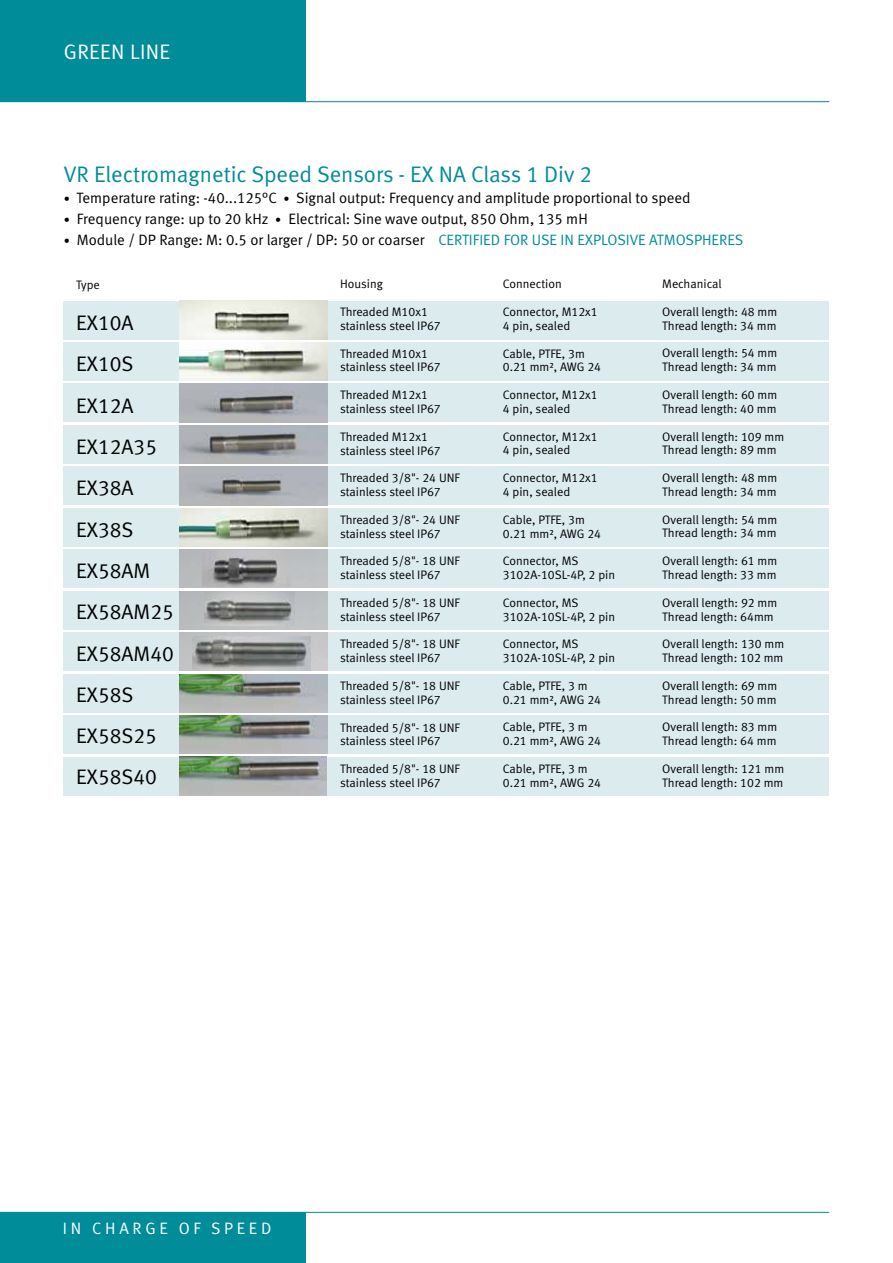
<style>
.page{position:relative;width:893px;height:1263px;background:#fff}
.page>*{position:absolute;margin:0;border:0;box-sizing:border-box;transform-origin:0 0}
.t1{font:22.5px "Meta Normal LF";color:#008c99}
.t2{font:21px/41.2px "Meta Normal LF";color:#000}
.t3{font:21px "Meta Normal LF";letter-spacing:.015em;color:#fff}
.t4{font:16.5px "Meta Normal LF";letter-spacing:.225em;color:#fff}
.t5{font:15px "Meta Normal LF";color:#000}
.t6{font:12.3px/13.8px "Meta Normal LF";color:#000}
.s1{font-size:12px}
.s2{color:#008c99}
</style>
<div class="page">
<div style="left:0;top:0;width:306px;height:102px;background:#008c99"></div>
<hr style="left:0;top:101px;width:829px;height:1px;background:#008c99">
<div style="left:0;top:1212px;width:306px;height:51px;background:#008c99"></div>
<hr style="left:0;top:1212px;width:829px;height:1px;background:#008c99">
<div style="left:64px;top:301px;width:765px;height:38px;background:#dcecee"></div>
<div style="left:64px;top:342px;width:765px;height:39px;background:#dcecee"></div>
<div style="left:64px;top:384px;width:765px;height:38px;background:#dcecee"></div>
<div style="left:64px;top:425px;width:765px;height:38px;background:#dcecee"></div>
<div style="left:64px;top:467px;width:765px;height:38px;background:#dcecee"></div>
<div style="left:64px;top:508px;width:765px;height:38px;background:#dcecee"></div>
<div style="left:64px;top:550px;width:765px;height:38px;background:#dcecee"></div>
<div style="left:64px;top:591px;width:765px;height:38px;background:#dcecee"></div>
<div style="left:64px;top:633px;width:765px;height:38px;background:#dcecee"></div>
<div style="left:64px;top:674px;width:765px;height:38px;background:#dcecee"></div>
<div style="left:64px;top:715px;width:765px;height:39px;background:#dcecee"></div>
<div style="left:64px;top:757px;width:765px;height:38px;background:#dcecee"></div>
<img style="left:202px;top:550px;width:88px;height:36px">
<img style="left:180px;top:674px;width:147px;height:38px">
<img style="left:180px;top:715px;width:147px;height:39px">
<img style="left:180px;top:467px;width:147px;height:38px">
<img style="left:180px;top:425px;width:147px;height:38px">
<img style="left:204px;top:591px;width:90px;height:35px">
<img style="left:192px;top:636px;width:119px;height:35px">
<img style="left:180px;top:508px;width:147px;height:38px">
<img style="left:180px;top:301px;width:147px;height:38px">
<img style="left:180px;top:342px;width:147px;height:39px">
<img style="left:180px;top:384px;width:147px;height:38px">
<img style="left:180px;top:757px;width:147px;height:38px">
<h2 class="t3" style="left:64px;top:40px;width:108px">GREEN LINE</h2>
<h1 class="t1" style="left:64px;top:161px;width:530px">VR Electromagnetic Speed Sensors - EX NA Class 1 Div 2</h1>
<p class="t5" style="left:64px;top:189px;width:628px"><span class="s1">•</span> Temperature rating: -40...125°C <span class="s1">•</span> Signal output: Frequency and amplitude proportional to speed</p>
<p class="t5" style="left:64px;top:210px;width:525px"><span class="s1">•</span> Frequency range: up to 20 kHz <span class="s1">•</span> Electrical: Sine wave output, 850 Ohm, 135 mH</p>
<p class="t5" style="left:64px;top:231px;width:681px"><span class="s1">•</span> Module / DP Range: M: 0.5 or larger / DP: 50 or coarser <span class="s2">CERTIFIED FOR USE IN EXPLOSIVE ATMOSPHERES</span></p>
<p class="t6" style="left:76px;top:277px;width:25px">Type</p>
<h2 class="t2" style="left:76px;top:302px;width:99px">EX10A<br>EX10S<br>EX12A<br>EX12A35<br>EX38A<br>EX38S<br>EX58AM<br>EX58AM25<br>EX58AM40<br>EX58S<br>EX58S25<br>EX58S40</h2>
<p class="t6" style="left:662px;top:277px;width:61px">Mechanical</p>
<p class="t6" style="left:662px;top:305px;width:117px">Overall length: 48 mm<br>Thread length: 34 mm</p>
<p class="t6" style="left:662px;top:346px;width:117px">Overall length: 54 mm<br>Thread length: 34 mm</p>
<p class="t6" style="left:662px;top:388px;width:117px">Overall length: 60 mm<br>Thread length: 40 mm</p>
<p class="t6" style="left:662px;top:429px;width:123px">Overall length: 109 mm<br>Thread length: 89 mm</p>
<p class="t6" style="left:662px;top:471px;width:117px">Overall length: 48 mm<br>Thread length: 34 mm</p>
<p class="t6" style="left:662px;top:512px;width:117px">Overall length: 54 mm<br>Thread length: 34 mm</p>
<p class="t6" style="left:662px;top:554px;width:117px">Overall length: 61 mm<br>Thread length: 33 mm</p>
<p class="t6" style="left:662px;top:595px;width:117px">Overall length: 92 mm<br>Thread length: 64mm</p>
<p class="t6" style="left:662px;top:637px;width:123px">Overall length: 130 mm<br>Thread length: 102 mm</p>
<p class="t6" style="left:662px;top:678px;width:117px">Overall length: 69 mm<br>Thread length: 50 mm</p>
<p class="t6" style="left:662px;top:720px;width:117px">Overall length: 83 mm<br>Thread length: 64 mm</p>
<p class="t6" style="left:662px;top:762px;width:123px">Overall length: 121 mm<br>Thread length: 102 mm</p>
<p class="t6" style="left:503px;top:277px;width:60px">Connection</p>
<p class="t6" style="left:503px;top:305px;width:96px">Connector, M12x1<br>4 pin, sealed</p>
<p class="t6" style="left:503px;top:346px;width:100px">Cable, PTFE, 3m<br>0.21 mm², AWG 24</p>
<p class="t6" style="left:503px;top:388px;width:96px">Connector, M12x1<br>4 pin, sealed</p>
<p class="t6" style="left:503px;top:429px;width:96px">Connector, M12x1<br>4 pin, sealed</p>
<p class="t6" style="left:503px;top:471px;width:96px">Connector, M12x1<br>4 pin, sealed</p>
<p class="t6" style="left:503px;top:512px;width:100px">Cable, PTFE, 3m<br>0.21 mm², AWG 24</p>
<p class="t6" style="left:503px;top:554px;width:114px">Connector, MS<br>3102A-10SL-4P, 2 pin</p>
<p class="t6" style="left:503px;top:595px;width:114px">Connector, MS<br>3102A-10SL-4P, 2 pin</p>
<p class="t6" style="left:503px;top:637px;width:114px">Connector, MS<br>3102A-10SL-4P, 2 pin</p>
<p class="t6" style="left:503px;top:679px;width:100px">Cable, PTFE, 3 m<br>0.21 mm², AWG 24</p>
<p class="t6" style="left:503px;top:720px;width:100px">Cable, PTFE, 3 m<br>0.21 mm², AWG 24</p>
<p class="t6" style="left:503px;top:762px;width:100px">Cable, PTFE, 3 m<br>0.21 mm², AWG 24</p>
<p class="t6" style="left:340px;top:277px;width:44px">Housing</p>
<p class="t6" style="left:340px;top:305px;width:102px">Threaded M10x1 stainless steel IP67</p>
<p class="t6" style="left:340px;top:346px;width:102px">Threaded M10x1 stainless steel IP67</p>
<p class="t6" style="left:340px;top:388px;width:102px">Threaded M12x1 stainless steel IP67</p>
<p class="t6" style="left:340px;top:429px;width:102px">Threaded M12x1 stainless steel IP67</p>
<p class="t6" style="left:340px;top:471px;width:121px">Threaded 3/8"- 24 UNF stainless steel IP67</p>
<p class="t6" style="left:340px;top:512px;width:121px">Threaded 3/8"- 24 UNF stainless steel IP67</p>
<p class="t6" style="left:340px;top:554px;width:121px">Threaded 5/8"- 18 UNF stainless steel IP67</p>
<p class="t6" style="left:340px;top:596px;width:121px">Threaded 5/8"- 18 UNF stainless steel IP67</p>
<p class="t6" style="left:340px;top:637px;width:121px">Threaded 5/8"- 18 UNF stainless steel IP67</p>
<p class="t6" style="left:340px;top:679px;width:121px">Threaded 5/8"- 18 UNF stainless steel IP67</p>
<p class="t6" style="left:340px;top:720px;width:121px">Threaded 5/8"- 18 UNF stainless steel IP67</p>
<p class="t6" style="left:340px;top:762px;width:121px">Threaded 5/8"- 18 UNF stainless steel IP67</p>
<h3 class="t4" style="left:63px;top:1218px;width:210px">IN CHARGE OF SPEED</h3>
</div>
